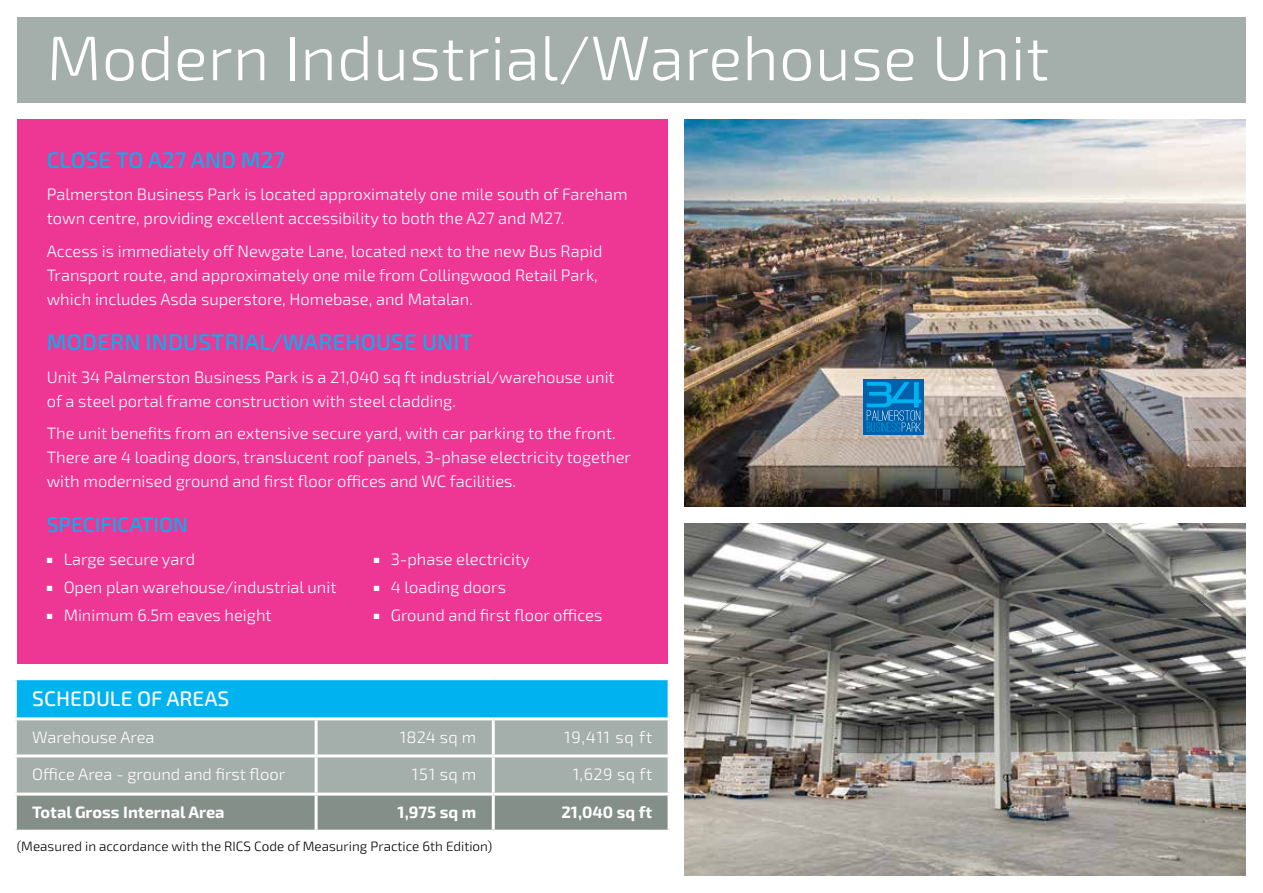
<style>
.page{position:relative;width:1263px;height:893px;background:#fff}
.page>*{position:absolute;margin:0;border:0;box-sizing:border-box;transform-origin:0 0}
.t1{font:300 63px "Exo 2.0";letter-spacing:.005em;color:#fff}
.t2{font:500 22.5px "Exo 2.0";letter-spacing:.01em;color:#00b3f0}
.t3{font:500 21px "Exo 2.0";color:#fff}
.t4{font:500 21px "Exo 2.0";color:#00b3f0}
.t5{font:300 16.5px/24px "Exo 2.0";color:#fff}
.t6{font:700 16.5px "Exo 2.0";color:#fff}
.t7{font:300 13.5px "Exo 2.0";color:#000}
</style>
<div class="page">
<div style="left:17px;top:119px;width:651px;height:544px;background:#ee3794"></div>
<img style="left:685px;top:523px;width:561px;height:353px">
<div style="left:17px;top:17px;width:1229px;height:85px;background:#a4aeaa"></div>
<img style="left:685px;top:119px;width:561px;height:387px">
<div style="left:15px;top:679px;width:654px;height:40px;background:#00b3f0"></div>
<div style="left:17px;top:720px;width:651px;height:73px;background:#a4aeaa"></div>
<div style="left:17px;top:796px;width:651px;height:34px;background:#848f8a"></div>
<hr style="left:14px;top:677px;width:302px;height:3px;background:#fff">
<hr style="left:14px;top:680px;width:3px;height:37px;background:#fff">
<hr style="left:316px;top:677px;width:177px;height:3px;background:#fff">
<hr style="left:493px;top:677px;width:178px;height:3px;background:#fff">
<hr style="left:668px;top:680px;width:3px;height:37px;background:#fff">
<hr style="left:14px;top:717px;width:302px;height:3px;background:#fff">
<hr style="left:316px;top:717px;width:177px;height:3px;background:#fff">
<hr style="left:315px;top:720px;width:3px;height:34px;background:#fff">
<hr style="left:493px;top:717px;width:178px;height:3px;background:#fff">
<hr style="left:492px;top:720px;width:3px;height:34px;background:#fff">
<hr style="left:14px;top:754px;width:302px;height:3px;background:#fff">
<hr style="left:316px;top:754px;width:177px;height:3px;background:#fff">
<hr style="left:315px;top:757px;width:3px;height:36px;background:#fff">
<hr style="left:493px;top:754px;width:178px;height:3px;background:#fff">
<hr style="left:492px;top:757px;width:3px;height:36px;background:#fff">
<hr style="left:315px;top:796px;width:3px;height:34px;background:#fff">
<hr style="left:492px;top:796px;width:3px;height:34px;background:#fff">
<div style="left:863px;top:379px;width:61px;height:55px;background:#0061aa"></div>
<svg style="left:867px;top:382px;width:54px;height:50px"></svg>
<h1 class="t1" style="left:47px;top:22px;width:1004px">Modern Industrial/Warehouse Unit</h1>
<h2 class="t2" style="left:47px;top:147px;width:240px">CLOSE TO A27 AND M27</h2>
<p class="t5" style="left:47px;top:183px;width:582px">Palmerston Business Park is located approximately one mile south of Fareham town centre, providing excellent accessibility to both the A27 and M27.</p>
<p class="t5" style="left:47px;top:239px;width:557px">Access is immediately off Newgate Lane, located next to the new Bus Rapid<br>Transport route, and approximately one mile from Collingwood Retail Park, which includes Asda superstore, Homebase, and Matalan.</p>
<h2 class="t2" style="left:47px;top:329px;width:427px">MODERN INDUSTRIAL/WAREHOUSE UNIT</h2>
<p class="t5" style="left:47px;top:365px;width:569px">Unit 34 Palmerston Business Park is a 21,040 sq ft industrial/warehouse unit of a steel portal frame construction with steel cladding.</p>
<p class="t5" style="left:47px;top:422px;width:586px">The unit benefits from an extensive secure yard, with car parking to the front.<br>There are 4 loading doors, translucent roof panels, 3-phase electricity together with modernised ground and first floor offices and WC facilities.</p>
<p class="t4" style="left:47px;top:513px;width:143px">SPECIFICATION</p>
<p class="t5" style="left:47px;top:547px;width:150px">■ Large secure yard</p>
<p class="t5" style="left:374px;top:547px;width:157px">■ 3-phase electricity</p>
<p class="t5" style="left:47px;top:576px;width:291px">■ Open plan warehouse/industrial unit</p>
<p class="t5" style="left:374px;top:576px;width:134px">■ 4 loading doors</p>
<p class="t5" style="left:47px;top:604px;width:226px">■ Minimum 6.5m eaves height</p>
<p class="t5" style="left:374px;top:604px;width:230px">■ Ground and first floor offices</p>
<p class="t3" style="left:32px;top:686px;width:199px">SCHEDULE OF AREAS</p>
<p class="t5" style="left:32px;top:726px;width:124px">Warehouse Area</p>
<p class="t5" style="left:400px;top:726px;width:78px">1824 sq m</p>
<p class="t5" style="left:564px;top:726px;width:89px">19,411 sq ft</p>
<p class="t5" style="left:32px;top:763px;width:255px">Office Area - ground and first floor</p>
<p class="t5" style="left:412px;top:763px;width:66px">151 sq m</p>
<p class="t5" style="left:573px;top:763px;width:81px">1,629 sq ft</p>
<p class="t6" style="left:32px;top:803px;width:194px">Total Gross Internal Area</p>
<p class="t6" style="left:398px;top:803px;width:80px">1,975 sq m</p>
<p class="t6" style="left:561px;top:803px;width:92px">21,040 sq ft</p>
<p class="t7" style="left:17px;top:839px;width:477px">(Measured in accordance with the RICS Code of Measuring Practice 6th Edition)</p>
</div>
